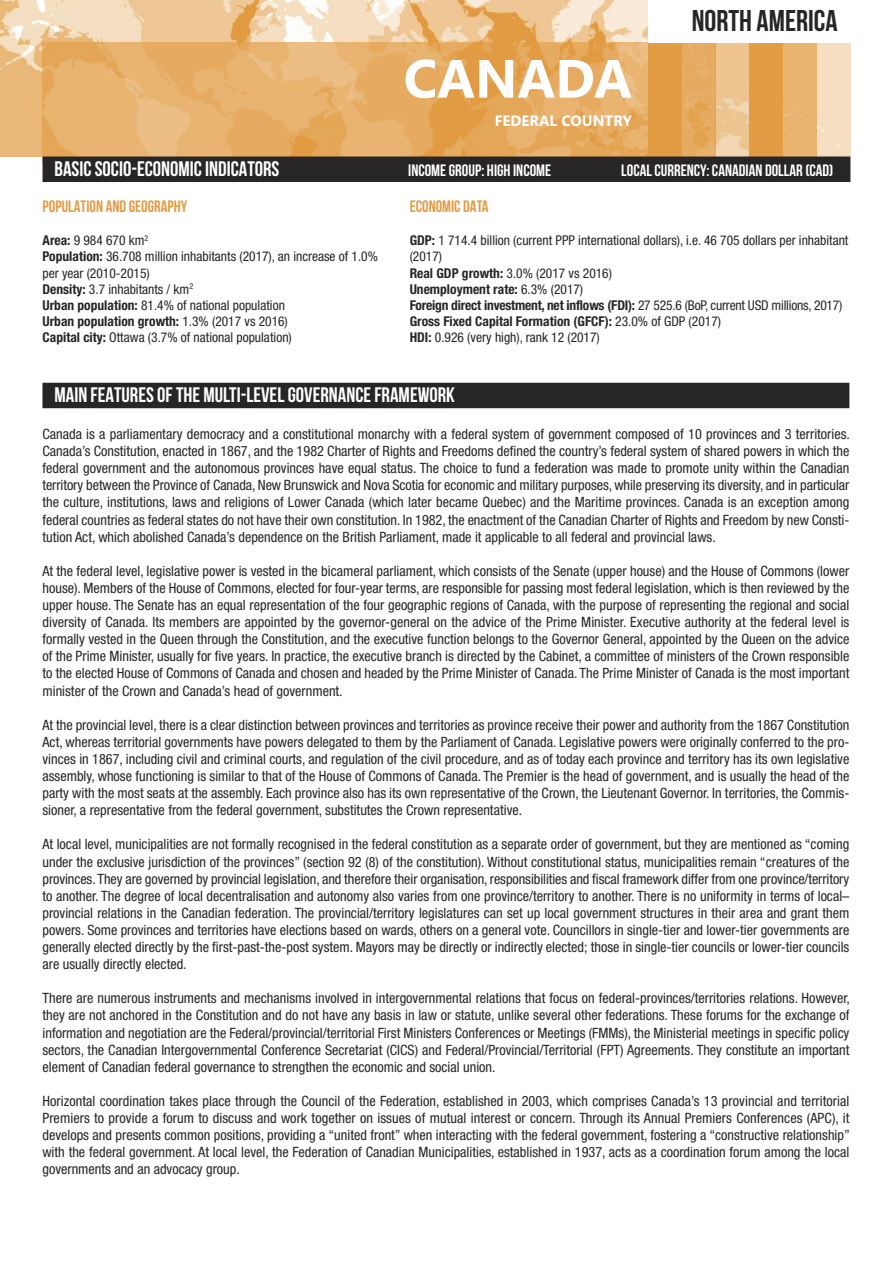
<style>
.page{position:relative;width:893px;height:1263px;background:#fff}
.page>*{position:absolute;margin:0;border:0;box-sizing:border-box;transform-origin:0 0}
.t1{font:700 53.7px "Segoe";color:#fff}
.t2{font:700 30px "Bebas Neue";color:#272526}
.t3{font:700 21px "Bebas Neue";color:#fff}
.t4{font:700 16.5px "Bebas Neue";color:#fff}
.t5{font:700 16.5px "Bebas Neue";color:#e29c44}
.t6{font:700 15px "Segoe";color:#fff}
.t7{font:condensed 14.25px/17.1px "Helvetica Neue";color:#272526;text-align:justify}
.t8{font:condensed 13.5px/16.2px "Helvetica Neue";color:#272526}
.s1{font-weight:700}
</style>
<div class="page">
<img style="left:0;top:0;width:850px;height:156px">
<div style="left:43px;top:43px;width:605px;height:119px;background:#e29c44;opacity:.64"></div>
<div style="left:648px;top:0;width:205px;height:43px;background:#fff"></div>
<div style="left:648px;top:43px;width:34px;height:113px;background:#e29c44"></div>
<div style="left:682px;top:43px;width:33px;height:113px;background:#e29c44;opacity:.77"></div>
<div style="left:715px;top:43px;width:34px;height:113px;background:#e29c44;opacity:.39"></div>
<div style="left:749px;top:43px;width:34px;height:113px;background:#e29c44"></div>
<div style="left:783px;top:43px;width:34px;height:113px;background:#e9b370"></div>
<div style="left:43px;top:156px;width:807px;height:26px;background:#272526"></div>
<div style="left:42px;top:383px;width:807px;height:25px;background:#272526"></div>
<h1 class="t1" style="left:404px;top:48px;width:230px">CANADA</h1>
<p class="t6" style="left:495px;top:112px;width:139px">FEDERAL COUNTRY</p>
<h2 class="t2" style="left:692px;top:3px;width:147px">NORTH AMERICA</h2>
<h3 class="t3" style="left:55px;top:157px;width:226px">BASICSOCIO-ECONOMIC INDICATORS</h3>
<p class="t4" style="left:408px;top:161px;width:145px">INCOMEGROUP: HIGH INCOME</p>
<p class="t4" style="left:621px;top:161px;width:214px">LOCALCURRENCY: CANADIAN DOLLAR (CAD)</p>
<p class="t5" style="left:43px;top:197px;width:146px">POPULATION AND GEOGRAPHY</p>
<p class="t8" style="left:43px;top:233px;width:337px"><span class="s1">Area:</span> 9 984 670 km<sup>2<br></sup><span class="s1">Population:</span> 36.708 million inhabitants (2017), an increase of 1.0% per year (2010-2015)<br><span class="s1">Density:</span> 3.7 inhabitants / km<sup>2<br></sup><span class="s1">Urban population:</span> 81.4% of national population<br><span class="s1">Urban population growth:</span> 1.3% (2017 vs 2016)<br><span class="s1">Capital city:</span> Ottawa (3.7% of national population)</p>
<p class="t5" style="left:410px;top:197px;width:80px">ECONOMIC DATA</p>
<p class="t8" style="left:410px;top:233px;width:440px"><span class="s1">GDP:</span> 1 714.4 billion (current PPP international dollars), i.e. 46 705 dollars per inhabitant (2017)<br><span class="s1">Real GDP growth:</span> 3.0% (2017 vs 2016)<br><span class="s1">Unemployment rate:</span> 6.3% (2017)<br><span class="s1">Foreign direct investment, net inflows (FDI):</span> 27 525.6 (BoP, current USD millions, 2017)<br><span class="s1">Gross Fixed Capital Formation (GFCF):</span> 23.0% of GDP (2017)<br><span class="s1">HDI:</span> 0.926 (very high), rank 12 (2017)</p>
<h3 class="t3" style="left:54px;top:383px;width:402px">MAIN FEATURES OF THE MULTI-LEVELGOVERNANCEFRAMEWORK</h3>
<p class="t7" style="left:42px;top:427px;width:809px">Canada is a parliamentary democracy and a constitutional monarchy with a federal system of government composed of 10 provinces and 3 territories.<br>Canada’s Constitution, enacted in 1867, and the 1982 Charter of Rights and Freedoms defined the country’s federal system of shared powers in which the federal government and the autonomous provinces have equal status. The choice to fund a federation was made to promote unity within the Canadian territory between the Province of Canada, New Brunswick and Nova Scotia for economic and military purposes, while preserving its diversity, and in particular the culture, institutions, laws and religions of Lower Canada (which later became Quebec) and the Maritime provinces. Canada is an exception among federal countries as federal states do not have their own constitution. In 1982, the enactment of the Canadian Charter of Rights and Freedom by new Consti&shy;tution Act, which abolished Canada’s dependence on the British Parliament, made it applicable to all federal and provincial laws.</p>
<p class="t7" style="left:42px;top:563px;width:808px">At the federal level, legislative power is vested in the bicameral parliament, which consists of the Senate (upper house) and the House of Commons (lower house). Members of the House of Commons, elected for four-year terms, are responsible for passing most federal legislation, which is then reviewed by the upper house. The Senate has an equal representation of the four geographic regions of Canada, with the purpose of representing the regional and social diversity of Canada. Its members are appointed by the governor-general on the advice of the Prime Minister. Executive authority at the federal level is formally vested in the Queen through the Constitution, and the executive function belongs to the Governor General, appointed by the Queen on the advice of the Prime Minister, usually for five years. In practice, the executive branch is directed by the Cabinet, a committee of ministers of the Crown responsible to the elected House of Commons of Canada and chosen and headed by the Prime Minister of Canada. The Prime Minister of Canada is the most important minister of the Crown and Canada’s head of government.</p>
<p class="t7" style="left:42px;top:717px;width:808px">At the provincial level, there is a clear distinction between provinces and territories as province receive their power and authority from the 1867 Constitution Act, whereas territorial governments have powers delegated to them by the Parliament of Canada. Legislative powers were originally conferred to the pro&shy;vinces in 1867, including civil and criminal courts, and regulation of the civil procedure, and as of today each province and territory has its own legislative assembly, whose functioning is similar to that of the House of Commons of Canada. The Premier is the head of government, and is usually the head of the party with the most seats at the assembly. Each province also has its own representative of the Crown, the Lieutenant Governor. In territories, the Commis&shy;sioner, a representative from the federal government, substitutes the Crown representative.</p>
<p class="t7" style="left:42px;top:837px;width:808px">At local level, municipalities are not formally recognised in the federal constitution as a separate order of government, but they are mentioned as “coming under the exclusive jurisdiction of the provinces” (section 92 (8) of the constitution). Without constitutional status, municipalities remain “creatures of the provinces. They are governed by provincial legislation, and therefore their organisation, responsibilities and fiscal framework differ from one province/territory to another. The degree of local decentralisation and autonomy also varies from one province/territory to another. There is no uniformity in terms of local– provincial relations in the Canadian federation. The provincial/territory legislatures can set up local government structures in their area and grant them powers. Some provinces and territories have elections based on wards, others on a general vote. Councillors in single-tier and lower-tier governments are generally elected directly by the first-past-the-post system. Mayors may be directly or indirectly elected; those in single-tier councils or lower-tier councils are usually directly elected.</p>
<p class="t7" style="left:42px;top:991px;width:809px">There are numerous instruments and mechanisms involved in intergovernmental relations that focus on federal-provinces/territories relations. However, they are not anchored in the Constitution and do not have any basis in law or statute, unlike several other federations. These forums for the exchange of information and negotiation are the Federal/provincial/territorial First Ministers Conferences or Meetings (FMMs), the Ministerial meetings in specific policy sectors, the Canadian Intergovernmental Conference Secretariat (CICS) and Federal/Provincial/Territorial (FPT) Agreements. They constitute an important element of Canadian federal governance to strengthen the economic and social union.</p>
<p class="t7" style="left:42px;top:1093px;width:809px">Horizontal coordination takes place through the Council of the Federation, established in 2003, which comprises Canada’s 13 provincial and territorial Premiers to provide a forum to discuss and work together on issues of mutual interest or concern. Through its Annual Premiers Conferences (APC), it develops and presents common positions, providing a “united front” when interacting with the federal government, fostering a “constructive relationship” with the federal government. At local level, the Federation of Canadian Municipalities, established in 1937, acts as a coordination forum among the local governments and an advocacy group.</p>
</div>
